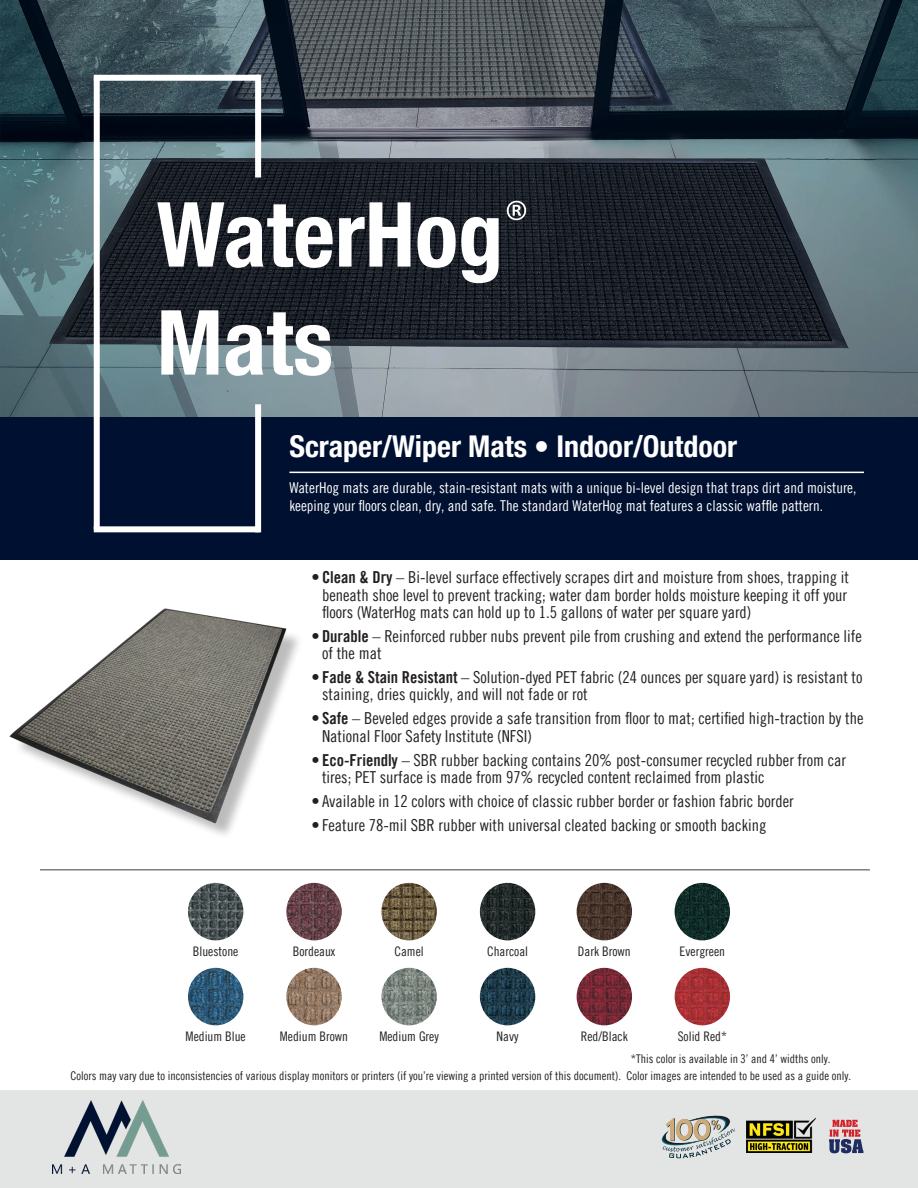
<style>
.page{position:relative;width:918px;height:1188px;background:#fff}
.page>*{position:absolute;margin:0;border:0;box-sizing:border-box;transform-origin:0 0}
.t1{font:700 condensed 90px "Helvetica Neue LT Pro";color:#fff}
.t2{font:700 condensed 30px "Helvetica Neue LT Pro";color:#fff}
.Bullet_Point_Body{font:16.5px/17.2px "Trade Gothic LT Pro Cn 18";color:#231f20}
.t3{font:15px/18px "Trade Gothic LT Pro Cn 18";color:#fff}
.t4{font:13.2px "Trade Gothic LT Pro Cn 18";color:#231f20}
.t5{font:12px "Trade Gothic LT Pro Cn 18";color:#231f20}
.s1{font-family:"Trade Gothic LT Pro Bd Cn 20"}
</style>
<div class="page">
<div style="left:0;top:1091px;width:918px;height:97px;background:#e3e4e4"></div>
<img style="left:53px;top:1100px;width:127px;height:74px">
<div style="left:0;top:418px;width:918px;height:142px;background:#001030"></div>
<svg style="left:0;top:0;width:918px;height:418px;background:#414e56"></svg>
<div style="left:255px;top:404px;width:6px;height:128px;background:#fff"></div>
<div style="left:94px;top:526px;width:166px;height:6px;background:#fff"></div>
<div style="left:94px;top:78px;width:6px;height:451px;background:#fff"></div>
<div style="left:255px;top:75px;width:6px;height:103px;background:#fff"></div>
<div style="left:94px;top:75px;width:165px;height:6px;background:#fff"></div>
<hr style="left:289px;top:472px;width:575px;height:1px;background:#fff">
<img style="left:9px;top:608px;width:290px;height:226px">
<hr style="left:40px;top:869px;width:830px;height:2px;background:#7b8080">
<svg style="left:661px;top:1115px;width:74px;height:43px"></svg>
<img style="left:747px;top:1117px;width:69px;height:36px">
<svg style="left:829px;top:1120px;width:34px;height:33px"></svg>
<img style="left:383px;top:969px;width:52px;height:55px">
<div style="left:380px;top:966px;width:58px;height:61px;border:2px solid #fff;border-radius:50%"></div>
<img style="left:288px;top:969px;width:52px;height:55px">
<div style="left:285px;top:966px;width:58px;height:61px;border:2px solid #fff;border-radius:50%"></div>
<img style="left:189px;top:969px;width:53px;height:55px">
<div style="left:186px;top:966px;width:59px;height:61px;border:2px solid #fff;border-radius:50%"></div>
<img style="left:578px;top:884px;width:53px;height:55px">
<div style="left:575px;top:881px;width:59px;height:61px;border:2px solid #fff;border-radius:50%"></div>
<img style="left:481px;top:884px;width:53px;height:55px">
<div style="left:478px;top:881px;width:59px;height:61px;border:2px solid #fff;border-radius:50%"></div>
<img style="left:383px;top:884px;width:52px;height:55px">
<div style="left:380px;top:881px;width:58px;height:61px;border:2px solid #fff;border-radius:50%"></div>
<img style="left:288px;top:884px;width:52px;height:55px">
<div style="left:285px;top:881px;width:58px;height:61px;border:2px solid #fff;border-radius:50%"></div>
<img style="left:189px;top:884px;width:53px;height:55px">
<div style="left:186px;top:881px;width:59px;height:61px;border:2px solid #fff;border-radius:50%"></div>
<img style="left:676px;top:969px;width:53px;height:55px">
<div style="left:673px;top:966px;width:59px;height:61px;border:2px solid #fff;border-radius:50%"></div>
<img style="left:578px;top:969px;width:53px;height:55px">
<div style="left:575px;top:966px;width:59px;height:61px;border:2px solid #fff;border-radius:50%"></div>
<img style="left:481px;top:969px;width:53px;height:55px">
<div style="left:478px;top:966px;width:59px;height:61px;border:2px solid #fff;border-radius:50%"></div>
<img style="left:676px;top:884px;width:53px;height:55px">
<div style="left:673px;top:881px;width:59px;height:61px;border:2px solid #fff;border-radius:50%"></div>
<p class="t1" style="left:157px;top:181px;width:375px">WaterHog<sup>®</sup></p>
<p class="t1" style="left:157px;top:289px;width:178px">Mats</p>
<p class="t2" style="left:289px;top:428px;width:449px">Scraper/Wiper Mats • Indoor/Outdoor</p>
<p class="t3" style="left:289px;top:479px;width:569px">WaterHog mats are durable, stain-resistant mats with a unique bi-level design that traps dirt and moisture, keeping your floors clean, dry, and safe. The standard WaterHog mat features a classic waffle pattern.</p>
<p class="Bullet_Point_Body" style="left:322px;top:569px;width:528px;text-align:justify;text-indent:-10px">• <span class="s1">Clean &amp; Dry</span> – Bi-level surface effectively scrapes dirt and moisture from shoes, trapping it beneath shoe level to prevent tracking; water dam border holds moisture keeping it off your floors (WaterHog mats can hold up to 1.5 gallons of water per square yard)</p>
<p class="Bullet_Point_Body" style="left:322px;top:627px;width:541px;text-indent:-10px">• <span class="s1">Durable</span> – Reinforced rubber nubs prevent pile from crushing and extend the performance life of the mat</p>
<p class="Bullet_Point_Body" style="left:322px;top:669px;width:542px;text-indent:-10px">• <span class="s1">Fade &amp; Stain Resistant</span> – Solution-dyed PET fabric (24 ounces per square yard) is resistant to staining, dries quickly, and will not fade or rot</p>
<p class="Bullet_Point_Body" style="left:322px;top:710px;width:543px;text-indent:-10px">• <span class="s1">Safe</span> – Beveled edges provide a safe transition from floor to mat; certified high-traction by the<br>National Floor Safety Institute (NFSI)</p>
<p class="Bullet_Point_Body" style="left:322px;top:751px;width:526px;text-indent:-10px">• <span class="s1">Eco-Friendly</span> – SBR rubber backing contains 20% post-consumer recycled rubber from car tires; PET surface is made from 97% recycled content reclaimed from plastic</p>
<p class="Bullet_Point_Body" style="left:312px;top:792px;width:484px">• Available in 12 colors with choice of classic rubber border or fashion fabric border</p>
<p class="Bullet_Point_Body" style="left:312px;top:816px;width:456px">• Feature 78-mil SBR rubber with universal cleated backing or smooth backing</p>
<p class="t4" style="left:193px;top:944px;width:47px">Bluestone</p>
<p class="t4" style="left:293px;top:944px;width:44px">Bordeaux</p>
<p class="t4" style="left:394px;top:944px;width:31px">Camel</p>
<p class="t4" style="left:487px;top:944px;width:43px">Charcoal</p>
<p class="t4" style="left:578px;top:944px;width:54px">Dark Brown</p>
<p class="t4" style="left:680px;top:944px;width:47px">Evergreen</p>
<p class="t4" style="left:186px;top:1029px;width:62px">Medium Blue</p>
<p class="t4" style="left:280px;top:1029px;width:70px">Medium Brown</p>
<p class="t4" style="left:379px;top:1029px;width:61px">Medium Grey</p>
<p class="t4" style="left:497px;top:1029px;width:23px">Navy</p>
<p class="t4" style="left:581px;top:1029px;width:48px">Red/Black</p>
<p class="t4" style="left:678px;top:1029px;width:51px">Solid Red*</p>
<p class="t5" style="left:631px;top:1051px;width:201px">*This color is available in 3’ and 4’ widths only.</p>
<p class="t5" style="left:71px;top:1069px;width:782px">Colors may vary due to inconsistencies of various display monitors or printers (if you’re viewing a printed version of this document). Color images are intended to be used as a guide only.</p>
</div>
